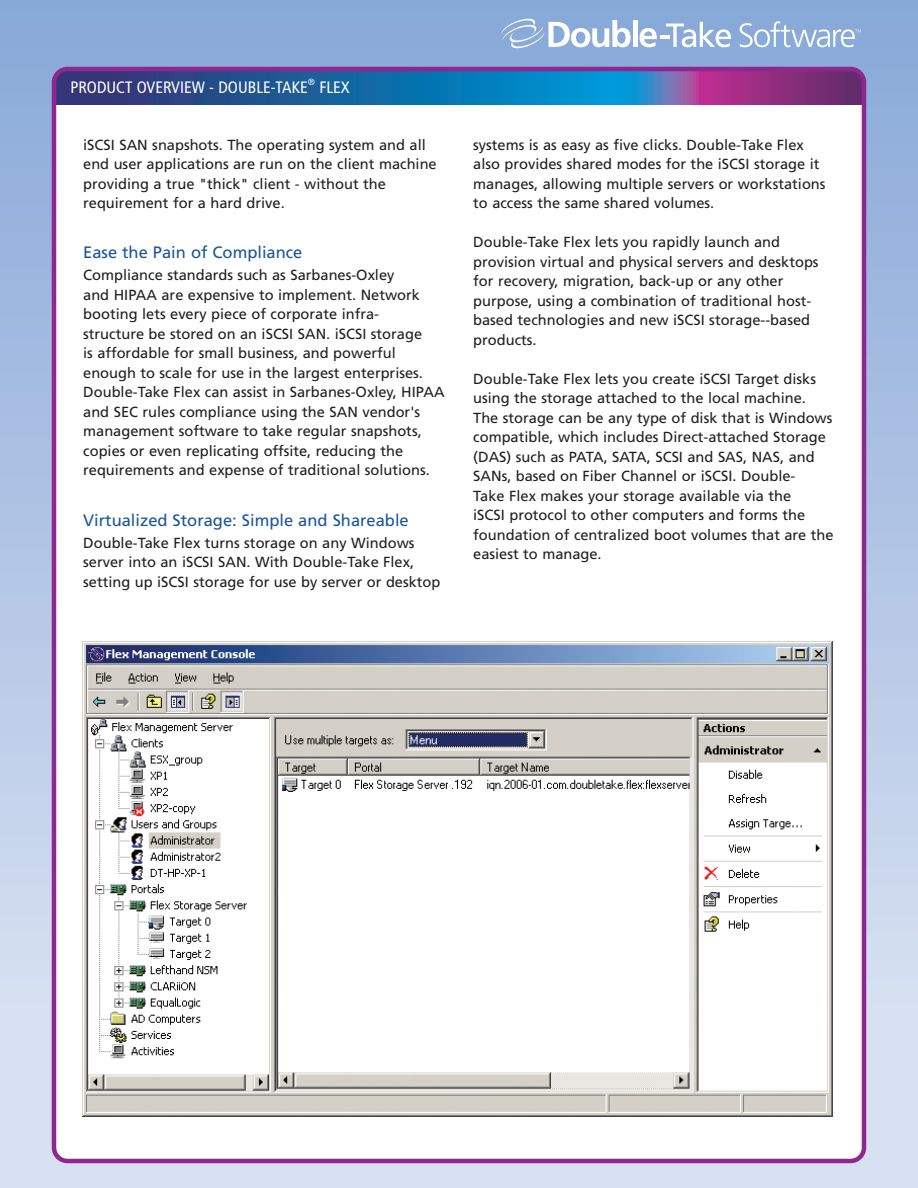
<style>
.page{position:relative;width:918px;height:1188px;background:#fff}
.page>*{position:absolute;margin:0;border:0;box-sizing:border-box;transform-origin:0 0}
.bodyheader{font:16.5px "Frutiger LT Std";color:#1a559c}
.t1{font:condensed 16.5px "Frutiger LT Std";color:#fff}
.body_copy{font:14.7px/19.5px "Frutiger LT Std";color:#231f20}
.t2{font:condensed 9px "Frutiger LT Std";color:#fff}
</style>
<div class="page">
<div style="left:0;top:0;width:918px;height:1188px;background:linear-gradient(to bottom,#88a8d7,#e0e6f4)"></div>
<div style="left:54px;top:69px;width:810px;height:1092px;background:#fff;border-radius:14px"></div>
<hr style="left:633px;top:20px;width:4px;height:27px;background:#fff">
<svg style="left:640px;top:28px;width:17px;height:19px"></svg>
<hr style="left:660px;top:35px;width:10px;height:4px;background:#fff">
<svg style="left:666px;top:22px;width:65px;height:25px"></svg>
<svg style="left:501px;top:18px;width:130px;height:31px"></svg>
<svg style="left:740px;top:21px;width:121px;height:26px"></svg>
<svg style="left:54px;top:69px;width:810px;height:35px;background:#345b9d"></svg>
<div style="left:52px;top:67px;width:814px;height:1096px;border:4px solid #90268f;border-radius:14px"></div>
<img style="left:82px;top:641px;width:751px;height:476px">
<p class="t1" style="left:70px;top:77px;width:237px">PRODUCT OVERVIEW - DOU BLE-TAKE</p>
<p class="t2" style="left:308px;top:77px;width:9px">®</p>
<p class="t1" style="left:319px;top:77px;width:32px">FLEX</p>
<p class="body_copy" style="left:83px;top:135px;width:355px">iSCSI SAN snapshots. The operating system and all end user applications are run on the client machine providing a true "thick" client - without the requirement for a hard drive.</p>
<p class="bodyheader" style="left:83px;top:243px;width:221px">Ease the Pain of Compliance</p>
<p class="body_copy" style="left:83px;top:266px;width:363px">Compliance standards such as Sarbanes-Oxley<br>and HIPAA are expensive to implement. Network booting lets every piece of corporate infra-<br>structure be stored on an iSCSI SAN. iSCSI storage<br>is affordable for small business, and powerful enough to scale for use in the largest enterprises.<br>Double-Take Flex can assist in Sarbanes-Oxley, HIPAA and SEC rules compliance using the SAN vendor's management software to take regular snapshots, copies or even replicating offsite, reducing the requirements and expense of traditional solutions.</p>
<p class="bodyheader" style="left:83px;top:510px;width:327px">Virtualized Storage: Simple and Shareable</p>
<p class="body_copy" style="left:83px;top:533px;width:359px">Double-Take Flex turns storage on any Windows server into an iSCSI SAN. With Double-Take Flex, setting up iSCSI storage for use by server or desktop</p>
<p class="body_copy" style="left:473px;top:135px;width:354px">systems is as easy as five clicks. Double-Take Flex also provides shared modes for the iSCSI storage it manages, allowing multiple servers or workstations to access the same shared volumes.</p>
<p class="body_copy" style="left:473px;top:232px;width:347px">Double-Take Flex lets you rapidly launch and provision virtual and physical servers and desktops for recovery, migration, back-up or any other purpose, using a combination of traditional host&shy;based technologies and new iSCSI storage--based products.</p>
<p class="body_copy" style="left:473px;top:369px;width:362px">Double-Take Flex lets you create iSCSI Target disks using the storage attached to the local machine.<br>The storage can be any type of disk that is Windows compatible, which includes Direct-attached Storage (DAS) such as PATA, SATA, SCSI and SAS, NAS, and SANs, based on Fiber Channel or iSCSI. Double-<br>Take Flex makes your storage available via the<br>iSCSI protocol to other computers and forms the foundation of centralized boot volumes that are the easiest to manage.</p>
</div>
